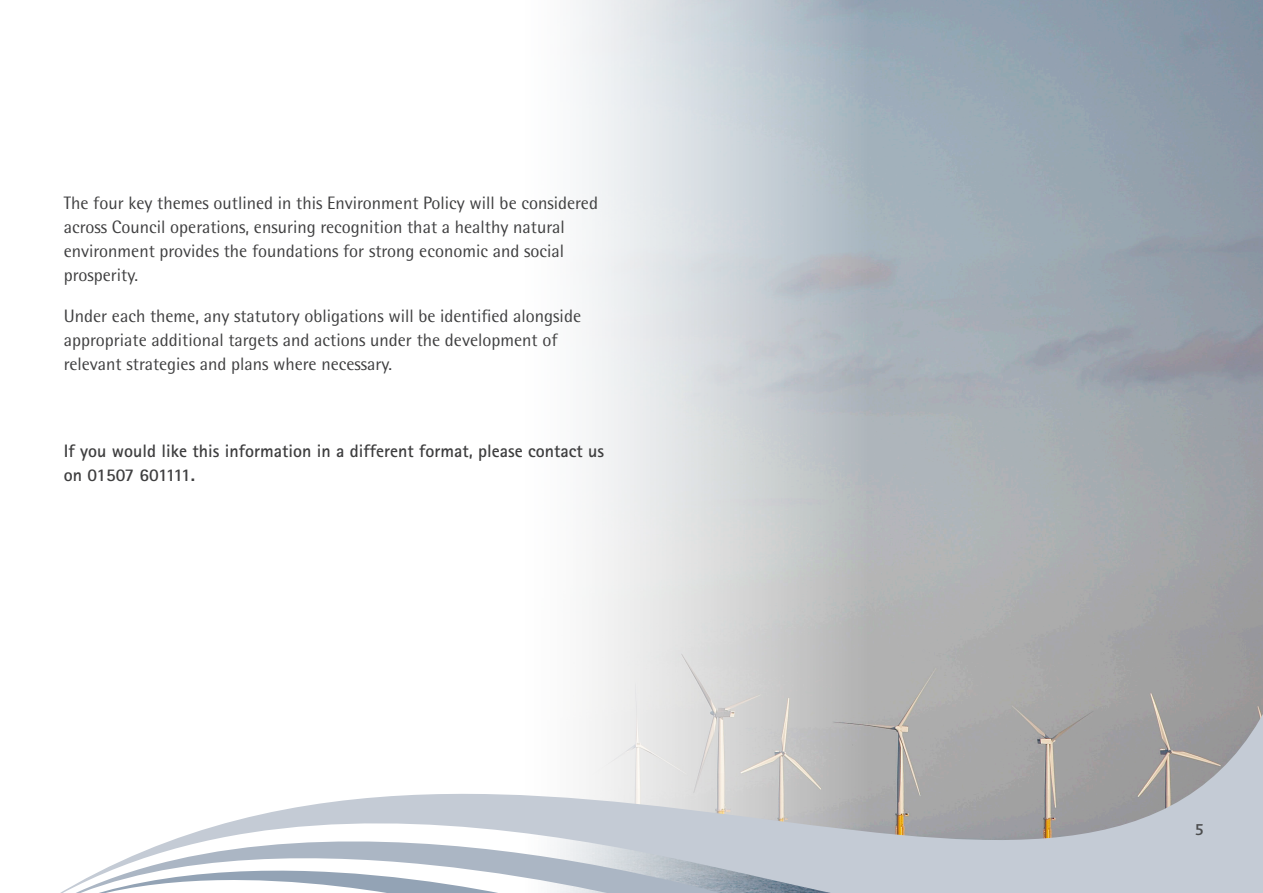
<style>
.page{position:relative;width:1263px;height:893px;background:#fff}
.page>*{position:absolute;margin:0;border:0;box-sizing:border-box;transform-origin:0 0}
.body{font:18px/24px "Rotis Semi Sans";color:#3e3e3f}
.body-2{font:700 18px/24px "Rotis Sans Serif";color:#3e3e3f}
.t1{font:500 16.5px "Bliss";color:#4b4c4d}
</style>
<div class="page">
<svg style="left:547px;top:595px;width:716px;height:298px;background:#bbbcbe"></svg>
<svg style="left:231px;top:757px;width:533px;height:136px"></svg>
<svg style="left:60px;top:822px;width:496px;height:71px"></svg>
<p class="body" style="left:64px;top:191px;width:536px">The four key themes outlined in this Environment Policy will be considered across Council operations, ensuring recognition that a healthy natural environment provides the foundations for strong economic and social prosperity.</p>
<p class="body" style="left:64px;top:304px;width:519px">Under each theme, any statutory obligations will be identified alongside appropriate additional targets and actions under the development of relevant strategies and plans where necessary.</p>
<p class="body-2" style="left:64px;top:439px;width:542px">If you would like this information in a different format, please contact us on 01507 601111.</p>
<p class="t1" style="left:1195px;top:821px;width:10px">5</p>
</div>
